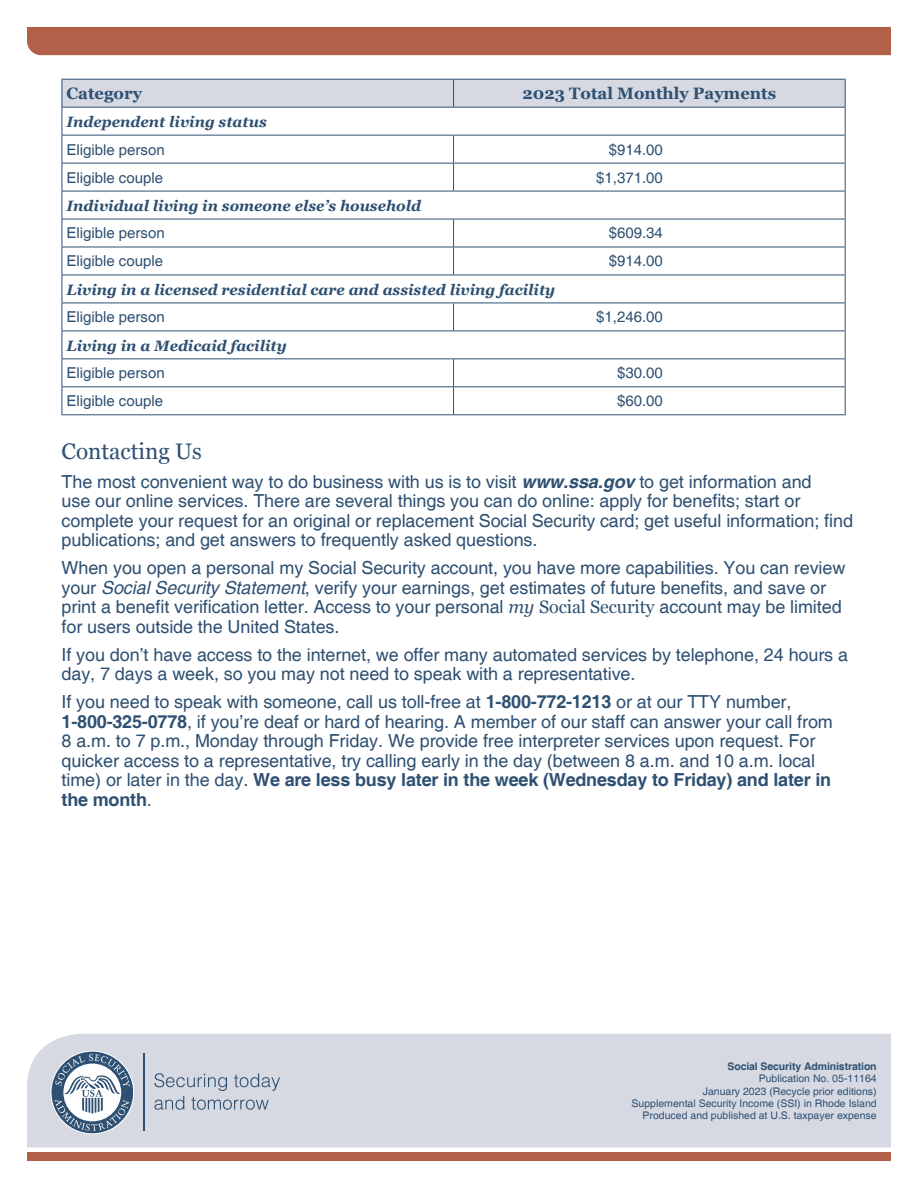
<style>
.page{position:relative;width:918px;height:1188px;background:#fff}
.page>*{position:absolute;margin:0;border:0;box-sizing:border-box;transform-origin:0 0}
.t1{font:22.5px "Georgia";color:#2e5072}
.t2{font:18px/19.5px "Helvetica";letter-spacing:-.005em;color:#2e5072}
.t3{font:700 16.5px "Georgia";color:#2e5072}
.t4{font:15px "Helvetica";color:#2e5072}
.t5{font:italic 700 15px "Georgia";color:#2e5072}
.t6{font:10.5px "Helvetica";color:#2e5072}
.t7{font:700 10.5px "Helvetica";letter-spacing:-.01em;color:#2e5072}
.s1{font-weight:700;font-style:italic}
.s2{font-style:italic}
.s3{font-family:"Georgia";font-style:italic}
.s4{font-family:"Georgia"}
.s5{font-weight:700}
</style>
<div class="page">
<div style="left:27px;top:1034px;width:864px;height:113px;background:#d6d9e2"></div>
<div style="left:27px;top:27px;width:864px;height:28px;background:#b26149"></div>
<div style="left:27px;top:1153px;width:864px;height:8px;background:#b26149"></div>
<svg style="left:62px;top:79px;width:784px;height:335px"></svg>
<hr style="left:62px;top:414px;width:392px;height:1px;background:#2e5072">
<hr style="left:454px;top:414px;width:392px;height:1px;background:#2e5072">
<svg style="left:154px;top:1073px;width:126px;height:37px;background:#bcc4d0"></svg>
<hr style="left:144px;top:1054px;width:1px;height:77px;background:#2e5072">
<div style="left:52px;top:1052px;width:81px;height:81px;background:#2e5072;border-radius:50%"></div>
<svg style="left:55px;top:1054px;width:75px;height:77px"></svg>
<p class="t3" style="left:66px;top:83px;width:77px">Category</p>
<p class="t3" style="left:523px;top:83px;width:255px">2023 Total Monthly Payments</p>
<p class="t5" style="left:66px;top:112px;width:202px">Independent living status</p>
<p class="t4" style="left:66px;top:141px;width:100px">Eligible person</p>
<p class="t4" style="left:609px;top:141px;width:56px">$914.00</p>
<p class="t4" style="left:66px;top:169px;width:98px">Eligible couple</p>
<p class="t4" style="left:596px;top:169px;width:68px">$1,371.00</p>
<p class="t5" style="left:66px;top:196px;width:356px">Individual living in someone else’s household</p>
<p class="t4" style="left:66px;top:225px;width:100px">Eligible person</p>
<p class="t4" style="left:609px;top:225px;width:56px">$609.34</p>
<p class="t4" style="left:66px;top:252px;width:98px">Eligible couple</p>
<p class="t4" style="left:609px;top:252px;width:56px">$914.00</p>
<p class="t5" style="left:66px;top:280px;width:490px">Living in a licensed residential care and assisted living facility</p>
<p class="t4" style="left:66px;top:308px;width:100px">Eligible person</p>
<p class="t4" style="left:596px;top:308px;width:68px">$1,246.00</p>
<p class="t5" style="left:66px;top:336px;width:222px">Living in a Medicaid facility</p>
<p class="t4" style="left:66px;top:364px;width:100px">Eligible person</p>
<p class="t4" style="left:617px;top:364px;width:47px">$30.00</p>
<p class="t4" style="left:66px;top:392px;width:98px">Eligible couple</p>
<p class="t4" style="left:617px;top:392px;width:47px">$60.00</p>
<h1 class="t1" style="left:62px;top:438px;width:142px">Contacting Us</h1>
<p class="t2" style="left:62px;top:472px;width:793px">The most convenient way to do business with us is to visit <span class="s1">www.ssa.gov</span> to get information and<br>use our online services. There are several things you can do online: apply for benefits; start or complete your request for an original or replacement Social Security card; get useful information; find publications; and get answers to frequently asked questions.</p>
<p class="t2" style="left:62px;top:559px;width:785px">When you open a personal my Social Security account, you have more capabilities. You can review your <span class="s2">Social Security Statement</span>, verify your earnings, get estimates of future benefits, and save or print a benefit verification letter. Access to your personal <span class="s3">my</span> <span class="s4">Social Security</span> account may be limited for users outside the United States.</p>
<p class="t2" style="left:62px;top:645px;width:788px">If you don’t have access to the internet, we offer many automated services by telephone, 24 hours a day, 7 days a week, so you may not need to speak with a representative.</p>
<p class="t2" style="left:62px;top:693px;width:773px">If you need to speak with someone, call us toll-free at <span class="s5">1-800-772-1213</span> or at our TTY number, <span class="s5">1-800-325-0778</span>, if you’re deaf or hard of hearing. A member of our staff can answer your call from 8 a.m. to 7 p.m., Monday through Friday. We provide free interpreter services upon request. For quicker access to a representative, try calling early in the day (between 8 a.m. and 10 a.m. local time) or later in the day. <span class="s5">We are less busy later in the week (Wednesday to Friday) and later in the month</span>.</p>
<p class="t7" style="left:727px;top:1060px;width:151px">Social Security Administration</p>
<p class="t6" style="left:759px;top:1072px;width:119px">Publication No. 05-11164</p>
<p class="t6" style="left:703px;top:1085px;width:175px">January 2023 (Recycle prior editions)</p>
<p class="t6" style="left:632px;top:1097px;width:247px">Supplemental Security Income (SSI) in Rhode Island</p>
<p class="t6" style="left:643px;top:1110px;width:236px">Produced and published at U.S. taxpayer expense</p>
</div>
